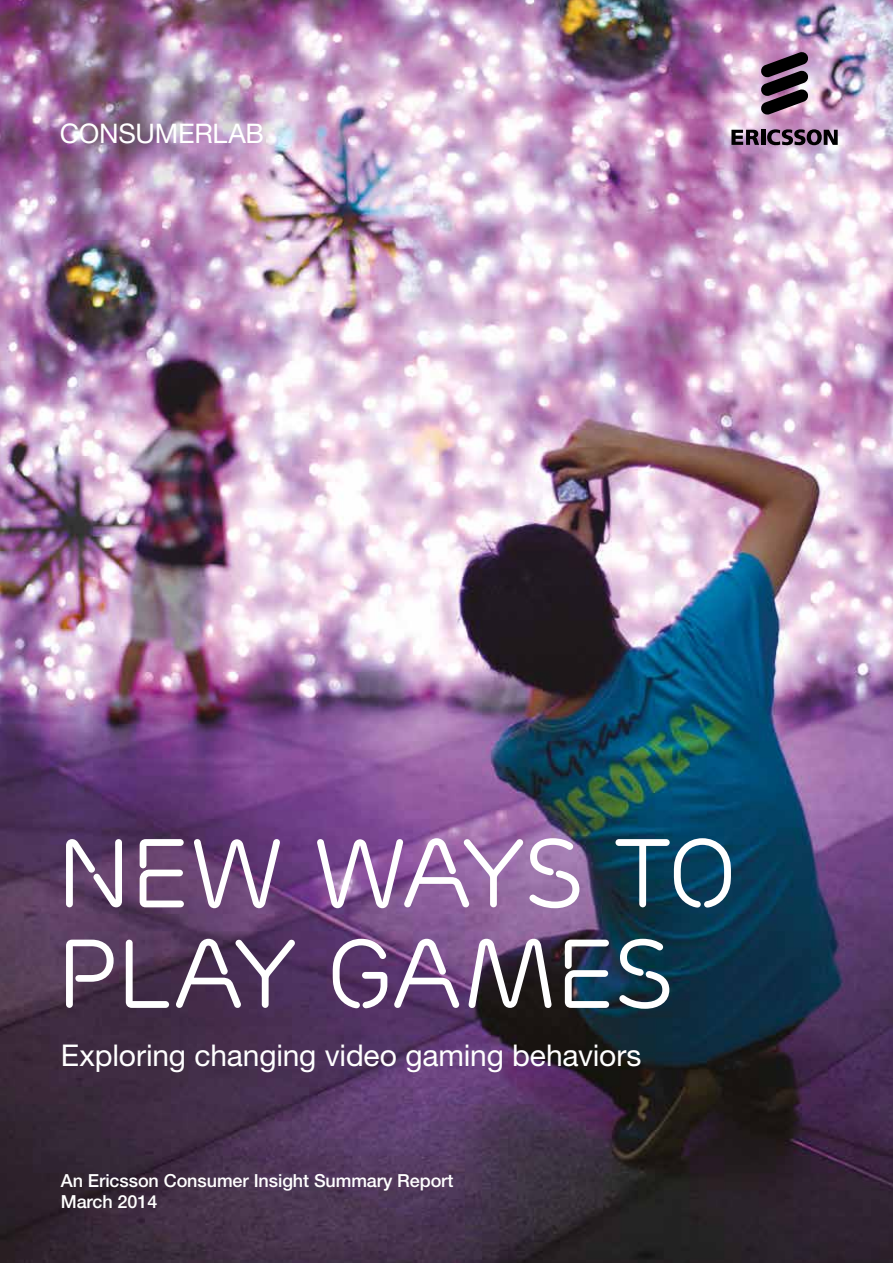
<style>
.page{position:relative;width:893px;height:1263px;background:#fff}
.page>*{position:absolute;margin:0;border:0;box-sizing:border-box;transform-origin:0 0}
.t1{font:97.5px/100.5px "Ericsson Capital";letter-spacing:-.03em;color:#fff}
.t2{font:30px "Ericsson Sans";letter-spacing:-.005em;color:#fff}
.t3{font:27px "Ericsson Sans";letter-spacing:-.01em;color:#fff}
.t4{font:500 18px/21px "Ericsson Sans";letter-spacing:-.005em;color:#fff}
</style>
<div class="page">
<img style="left:0;top:0;width:893px;height:1263px">
<svg style="left:760px;top:52px;width:49px;height:63px;background:#5a4657"></svg>
<hr style="left:761px;top:130px;width:4px;height:15px;background:#000">
<svg style="left:767px;top:128px;width:71px;height:17px"></svg>
<svg style="left:731px;top:130px;width:28px;height:15px"></svg>
<h3 class="t3" style="left:60px;top:118px;width:206px">CONSUMERLAB</h3>
<h1 class="t1" style="left:56px;top:824px;width:683px">NEW WAYS TO<br>PLAY GAMES</h1>
<h2 class="t2" style="left:61px;top:1039px;width:582px">Exploring changing video gaming behaviors</h2>
<p class="t4" style="left:61px;top:1170px;width:394px">An Ericsson Consumer Insight Summary Report<br>March 2014</p>
</div>
